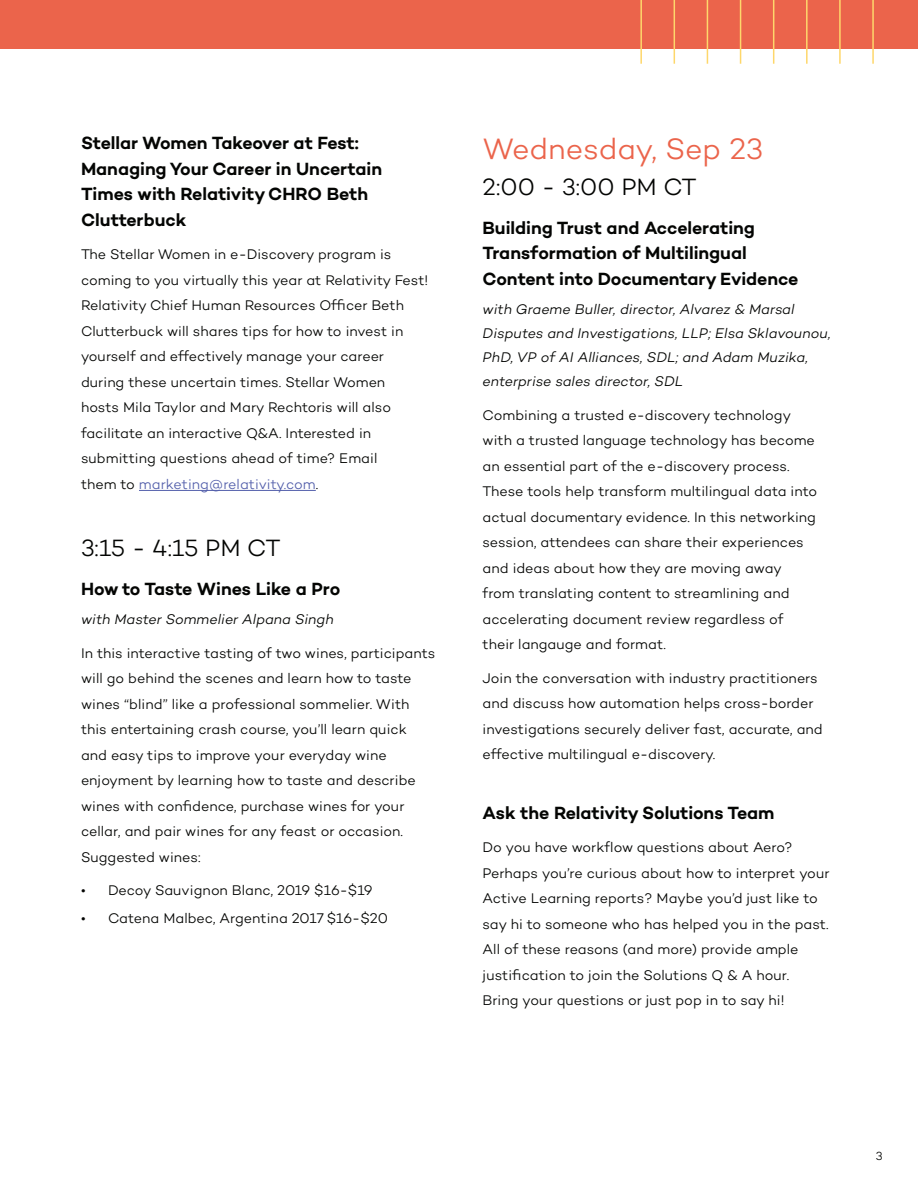
<style>
.page{position:relative;width:918px;height:1188px;background:#fff}
.page>*{position:absolute;margin:0;border:0;box-sizing:border-box;transform-origin:0 0}
.t1{font:300 30px "Campton";letter-spacing:-.005em;color:#eb644b}
.t2{font:300 24px "Campton";letter-spacing:.005em;color:#040503}
.t3{font:600 18px/25.5px "Campton";letter-spacing:-.005em;color:#040503}
.t4{font:300 14.25px/25.5px "Campton";color:#040503}
.t5{font:italic 300 14.25px/24px "Campton";letter-spacing:.005em;color:#040503}
.t6{font:300 12px "Campton";color:#040503}
.s1{color:#535fab}
</style>
<div class="page">
<hr style="left:139px;top:490px;width:177px;height:1px;background:#535fab">
<div style="left:0;top:0;width:918px;height:49px;background:#eb644b"></div>
<hr style="left:640px;top:0;width:2px;height:64px;background:#fed76b">
<hr style="left:674px;top:0;width:1px;height:64px;background:#fed76b">
<hr style="left:707px;top:0;width:1px;height:64px;background:#fed76b">
<hr style="left:740px;top:0;width:1px;height:64px;background:#fed76b">
<hr style="left:773px;top:0;width:1px;height:64px;background:#fed76b">
<hr style="left:806px;top:0;width:2px;height:64px;background:#fed76b">
<hr style="left:839px;top:0;width:2px;height:64px;background:#fed76b">
<hr style="left:872px;top:0;width:2px;height:64px;background:#fed76b">
<p class="t3" style="left:81px;top:130px;width:303px">Stellar Women Takeover at Fest:<br>Managing Your Career in Uncertain<br>Times with Relativity CHRO Beth<br>Clutterbuck</p>
<p class="t4" style="left:81px;top:242px;width:349px">The Stellar Women in e-Discovery program is coming to you virtually this year at Relativity Fest!<br>Relativity Chief Human Resources Officer Beth Clutterbuck will shares tips for how to invest in yourself and effectively manage your career during these uncertain times. Stellar Women<br>hosts Mila Taylor and Mary Rechtoris will also facilitate an interactive Q&amp;A. Interested in submitting questions ahead of time? Email<br>them to <span class="s1">marketing@relativity.com</span>.</p>
<h2 class="t2" style="left:81px;top:533px;width:201px">3:15 - 4:15 PM CT</h2>
<p class="t3" style="left:81px;top:575px;width:261px">How to Taste Wines Like a Pro</p>
<p class="t5" style="left:81px;top:607px;width:254px">with Master Sommelier Alpana Singh</p>
<p class="t4" style="left:81px;top:640px;width:356px">In this interactive tasting of two wines, participants will go behind the scenes and learn how to taste wines “blind” like a professional sommelier. With this entertaining crash course, you’ll learn quick and easy tips to improve your everyday wine enjoyment by learning how to taste and describe wines with confidence, purchase wines for your cellar, and pair wines for any feast or occasion.<br>Suggested wines:</p>
<p class="t4" style="left:81px;top:877px;width:293px">• Decoy Sauvignon Blanc, 2019 $16-$19</p>
<p class="t4" style="left:81px;top:906px;width:308px">• Catena Malbec, Argentina 2017 $16-$20</p>
<h1 class="t1" style="left:483px;top:130px;width:282px">Wednesday, Sep 23</h1>
<h2 class="t2" style="left:483px;top:172px;width:216px">2:00 - 3:00 PM CT</h2>
<p class="t3" style="left:483px;top:214px;width:317px">Building Trust and Accelerating<br>Transformation of Multilingual<br>Content into Documentary Evidence</p>
<p class="t5" style="left:483px;top:297px;width:350px">with Graeme Buller, director, Alvarez &amp; Marsal Disputes and Investigations, LLP; Elsa Sklavounou, PhD, VP of AI Alliances, SDL; and Adam Muzika, enterprise sales director, SDL</p>
<p class="t4" style="left:483px;top:402px;width:336px">Combining a trusted e-discovery technology with a trusted language technology has become an essential part of the e-discovery process.<br>These tools help transform multilingual data into actual documentary evidence. In this networking session, attendees can share their experiences and ideas about how they are moving away from translating content to streamlining and accelerating document review regardless of their langauge and format.</p>
<p class="t4" style="left:483px;top:665px;width:342px">Join the conversation with industry practitioners and discuss how automation helps cross-border investigations securely deliver fast, accurate, and effective multilingual e-discovery.</p>
<p class="t3" style="left:483px;top:799px;width:294px">Ask the Relativity Solutions Team</p>
<p class="t4" style="left:483px;top:834px;width:348px">Do you have workflow questions about Aero?<br>Perhaps you’re curious about how to interpret your Active Learning reports? Maybe you’d just like to say hi to someone who has helped you in the past.<br>All of these reasons (and more) provide ample justification to join the Solutions Q &amp; A hour.<br>Bring your questions or just pop in to say hi!</p>
<p class="t6" style="left:876px;top:1148px;width:8px">3</p>
</div>
